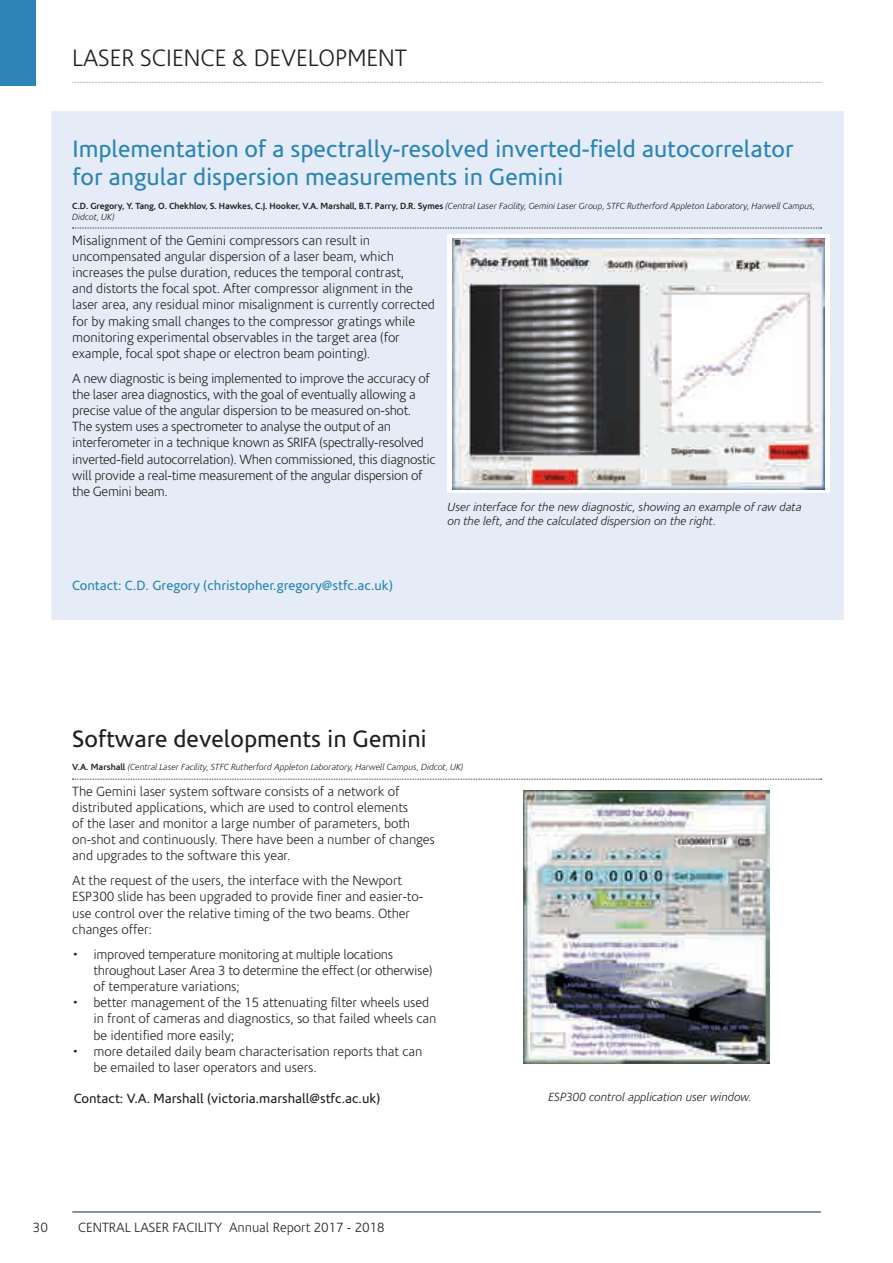
<style>
.page{position:relative;width:893px;height:1263px;background:#fff}
.page>*{position:absolute;margin:0;border:0;box-sizing:border-box;transform-origin:0 0}
.t1{font:24px/28.8px "Corisande";color:#2c84b7}
.t2{font:24px "Corisande";color:#231f20}
.t3{font:300 24px "Corisande";color:#231f20}
.t4{font:300 13.5px/16.2px "Corisande";letter-spacing:-.01em;color:#231f20}
.t5{font:13.5px "Corisande";color:#2c84b7}
.t6{font:13.5px "Corisande";color:#231f20}
.t7{font:italic 300 12px/14.4px "Corisande";color:#231f20}
.t8{font:italic 300 9px/10.8px "Corisande";color:#231f20}
.s1{font-weight:700;font-style:normal}
</style>
<div class="page">
<svg style="left:72px;top:82px;width:750px;height:1px"></svg>
<div style="left:0;top:0;width:35px;height:85px;background:#2c84b7"></div>
<hr style="left:72px;top:1211px;width:749px;height:1px;background:#002c55">
<div style="left:51px;top:111px;width:793px;height:509px;background:#e5ecf7"></div>
<svg style="left:72px;top:228px;width:750px;height:1px"></svg>
<svg style="left:72px;top:779px;width:750px;height:1px"></svg>
<div style="left:447px;top:234px;width:383px;height:259px;background:linear-gradient(to right,#fff,#fff)"></div>
<img style="left:453px;top:238px;width:371px;height:251px">
<div style="left:520px;top:785px;width:253px;height:283px;background:linear-gradient(to right,#fff,#fff)"></div>
<img style="left:524px;top:790px;width:245px;height:274px">
<h1 class="t3" style="left:72px;top:46px;width:336px">LASER SCIENCE &amp; DEVELOPMENT</h1>
<h1 class="t1" style="left:72px;top:135px;width:723px">Implementation of a spectrally-resolved inverted-field autocorrelator for angular dispersion measurements in Gemini</h1>
<p class="t8" style="left:72px;top:201px;width:744px"><span class="s1">C.D. Gregory, Y. Tang, O. Chekhlov, S. Hawkes, C.J. Hooker, V.A. Marshall, B.T. Parry, D.R. Symes</span> (Central Laser Facility, Gemini Laser Group, STFC Rutherford Appleton Laboratory, Harwell Campus,<br>Didcot, UK)</p>
<p class="t4" style="left:72px;top:232px;width:364px">Misalignment of the Gemini compressors can result in uncompensated angular dispersion of a laser beam, which increases the pulse duration, reduces the temporal contrast,<br>and distorts the focal spot. After compressor alignment in the laser area, any residual minor misalignment is currently corrected for by making small changes to the compressor gratings while monitoring experimental observables in the target area (for example, focal spot shape or electron beam pointing).</p>
<p class="t4" style="left:72px;top:370px;width:365px">A new diagnostic is being implemented to improve the accuracy of the laser area diagnostics, with the goal of eventually allowing a precise value of the angular dispersion to be measured on-shot.<br>The system uses a spectrometer to analyse the output of an interferometer in a technique known as SRIFA (spectrally-resolved inverted-field autocorrelation). When commissioned, this diagnostic will provide a real-time measurement of the angular dispersion of the Gemini beam.</p>
<p class="t7" style="left:447px;top:500px;width:356px">User interface for the new diagnostic, showing an example of raw data on the left, and the calculated dispersion on the right.</p>
<p class="t5" style="left:72px;top:578px;width:322px">Contact: C.D. Gregory (christopher.gregory@stfc.ac.uk)</p>
<h1 class="t2" style="left:72px;top:726px;width:356px">Software developments in Gemini</h1>
<p class="t4" style="left:72px;top:783px;width:364px">The Gemini laser system software consists of a network of distributed applications, which are used to control elements<br>of the laser and monitor a large number of parameters, both on-shot and continuously. There have been a number of changes and upgrades to the software this year.</p>
<p class="t4" style="left:72px;top:873px;width:353px">At the request of the users, the interface with the Newport ESP300 slide has been upgraded to provide finer and easier-to&shy;use control over the relative timing of the two beams. Other changes offer:</p>
<p class="t4" style="left:94px;top:946px;width:340px;text-indent:-21px">• improved temperature monitoring at multiple locations throughout Laser Area 3 to determine the effect (or otherwise) of temperature variations;</p>
<p class="t4" style="left:94px;top:995px;width:344px;text-indent:-21px">• better management of the 15 attenuating filter wheels used in front of cameras and diagnostics, so that failed wheels can be identified more easily;</p>
<p class="t4" style="left:94px;top:1043px;width:330px;text-indent:-21px">• more detailed daily beam characterisation reports that can be emailed to laser operators and users.</p>
<p class="t6" style="left:74px;top:1091px;width:308px">Contact: V.A. Marshall (victoria.marshall@stfc.ac.uk)</p>
<p class="t8" style="left:72px;top:762px;width:393px"><span class="s1">V.A. Marshall</span> (Central Laser Facility, STFC Rutherford Appleton Laboratory, Harwell Campus, Didcot, UK)</p>
<p class="t4" style="left:33px;top:1219px;width:16px">30</p>
<p class="t4" style="left:78px;top:1219px;width:308px">CENTRAL LASER FACILITY Annual Report 2017 - 2018</p>
<p class="t7" style="left:548px;top:1090px;width:205px">ESP300 control application user window.</p>
</div>
